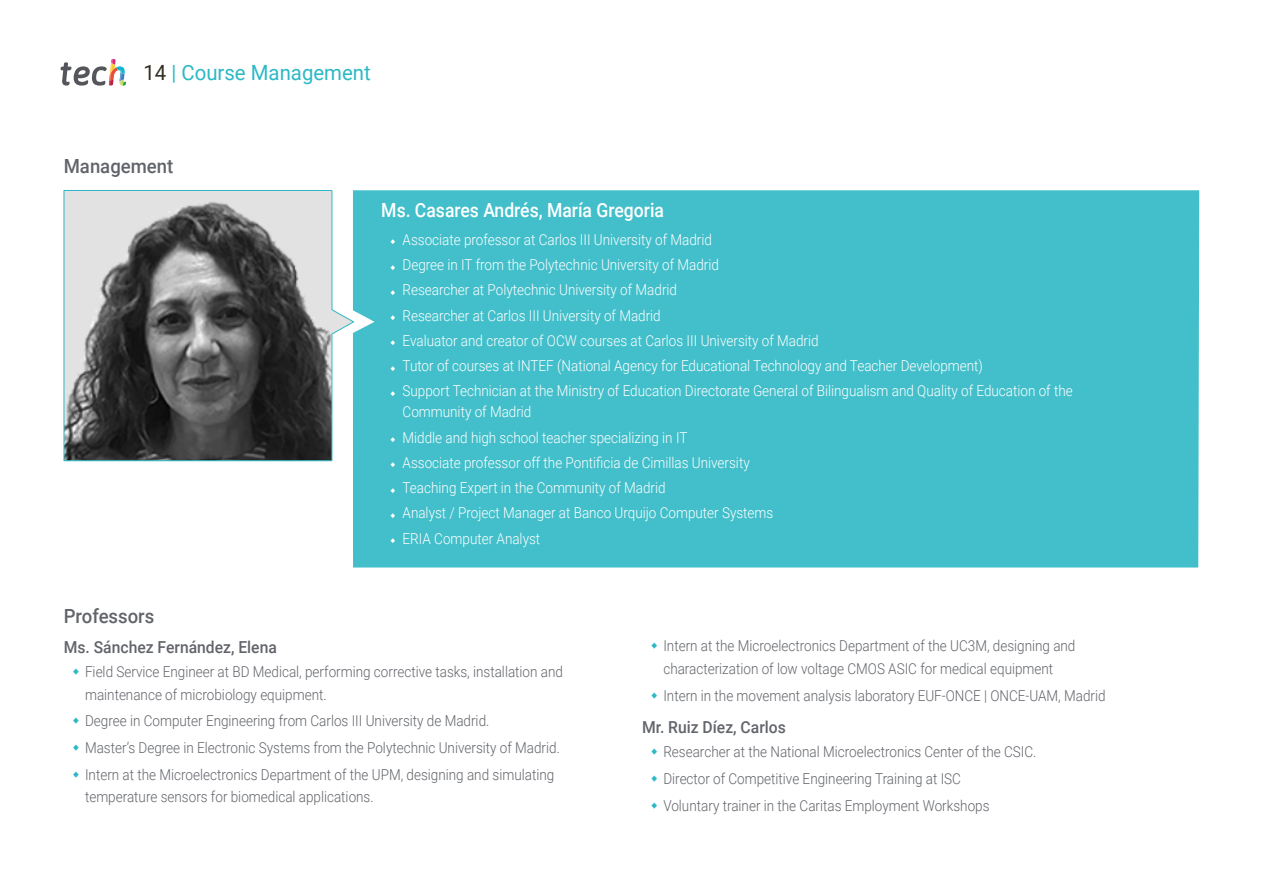
<style>
.page{position:relative;width:1263px;height:893px;background:#fff}
.page>*{position:absolute;margin:0;border:0;box-sizing:border-box;transform-origin:0 0}
.t1{font:21px "Roboto";color:#2db8c5}
.t2{font:500 19.5px "Roboto";color:#fff;scale:.9 1}
.t3{font:500 19.5px "Roboto";color:#61646a;scale:.95 1}
.t4{font:500 16.5px "Roboto";color:#61646a;scale:.95 1}
.t5{font:300 15px/26.7px "Roboto";color:#61646a;scale:.9 1}
.t6{font:300 15px/25.2px "Roboto";color:#fff;scale:.9 1}
.s1{color:#312e20}
</style>
<div class="page">
<svg style="left:61px;top:59px;width:65px;height:27px"></svg>
<div style="left:353px;top:190px;width:846px;height:377px;background:#42bfca"></div>
<svg style="left:64px;top:190px;width:290px;height:271px"></svg>
<svg style="left:391px;top:239px;width:4px;height:5px"></svg>
<svg style="left:391px;top:265px;width:4px;height:5px"></svg>
<svg style="left:391px;top:290px;width:4px;height:5px"></svg>
<svg style="left:391px;top:315px;width:4px;height:5px"></svg>
<svg style="left:391px;top:340px;width:4px;height:5px"></svg>
<svg style="left:391px;top:366px;width:4px;height:5px"></svg>
<svg style="left:391px;top:391px;width:4px;height:5px"></svg>
<svg style="left:391px;top:437px;width:4px;height:5px"></svg>
<svg style="left:391px;top:462px;width:4px;height:5px"></svg>
<svg style="left:391px;top:488px;width:4px;height:5px"></svg>
<svg style="left:391px;top:513px;width:4px;height:5px"></svg>
<svg style="left:391px;top:538px;width:4px;height:5px"></svg>
<h1 class="t1" style="left:144px;top:57px;width:229px"><span class="s1">14</span> | Course Management</h1>
<h2 class="t3" style="left:64px;top:153px;width:117px">Management</h2>
<h2 class="t3" style="left:64px;top:603px;width:97px">Professors</h2>
<h2 class="t2" style="left:381px;top:196px;width:316px">Ms. Casares Andrés, María Gregoria</h2>
<p class="t6" style="left:403px;top:226px;width:746px">Associate professor at Carlos III University of Madrid<br>Degree in IT from the Polytechnic University of Madrid<br>Researcher at Polytechnic University of Madrid<br>Researcher at Carlos III University of Madrid<br>Evaluator and creator of OCW courses at Carlos III University of Madrid<br>Tutor of courses at INTEF (National Agency for Educational Technology and Teacher Development)<br>Support Technician at the Ministry of Education Directorate General of Bilingualism and Quality of Education of the</p>
<p class="t6" style="left:403px;top:399px;width:413px">Community of Madrid<br>Middle and high school teacher specializing in IT<br>Associate professor off the Pontificia de Cimillas University Teaching Expert in the Community of Madrid<br>Analyst / Project Manager at Banco Urquijo Computer Systems ERIA Computer Analyst</p>
<p class="t4" style="left:64px;top:635px;width:226px">Ms. Sánchez Fernández, Elena</p>
<p class="t5" style="left:85px;top:660px;width:533px;line-height:22.5px">Field Service Engineer at BD Medical, performing corrective tasks, installation and maintenance of microbiology equipment.</p>
<p class="t5" style="left:85px;top:707px;width:529px">Degree in Computer Engineering from Carlos III University de Madrid.<br>Master’s Degree in Electronic Systems from the Polytechnic University of Madrid.<br>Intern at the Microelectronics Department of the UPM, designing and simulating</p>
<p class="t5" style="left:85px;top:783px;width:322px">temperature sensors for biomedical applications.</p>
<p class="t5" style="left:663px;top:634px;width:459px;line-height:22.5px">Intern at the Microelectronics Department of the UC3M, designing and characterization of low voltage CMOS ASIC for medical equipment</p>
<p class="t5" style="left:663px;top:681px;width:493px">Intern in the movement analysis laboratory EUF-ONCE | ONCE-UAM, Madrid</p>
<p class="t4" style="left:642px;top:715px;width:153px">Mr. Ruiz Díez, Carlos</p>
<p class="t5" style="left:663px;top:738px;width:416px">Researcher at the National Microelectronics Center of the CSIC.<br>Director of Competitive Engineering Training at ISC<br>Voluntary trainer in the Caritas Employment Workshops</p>
</div>
